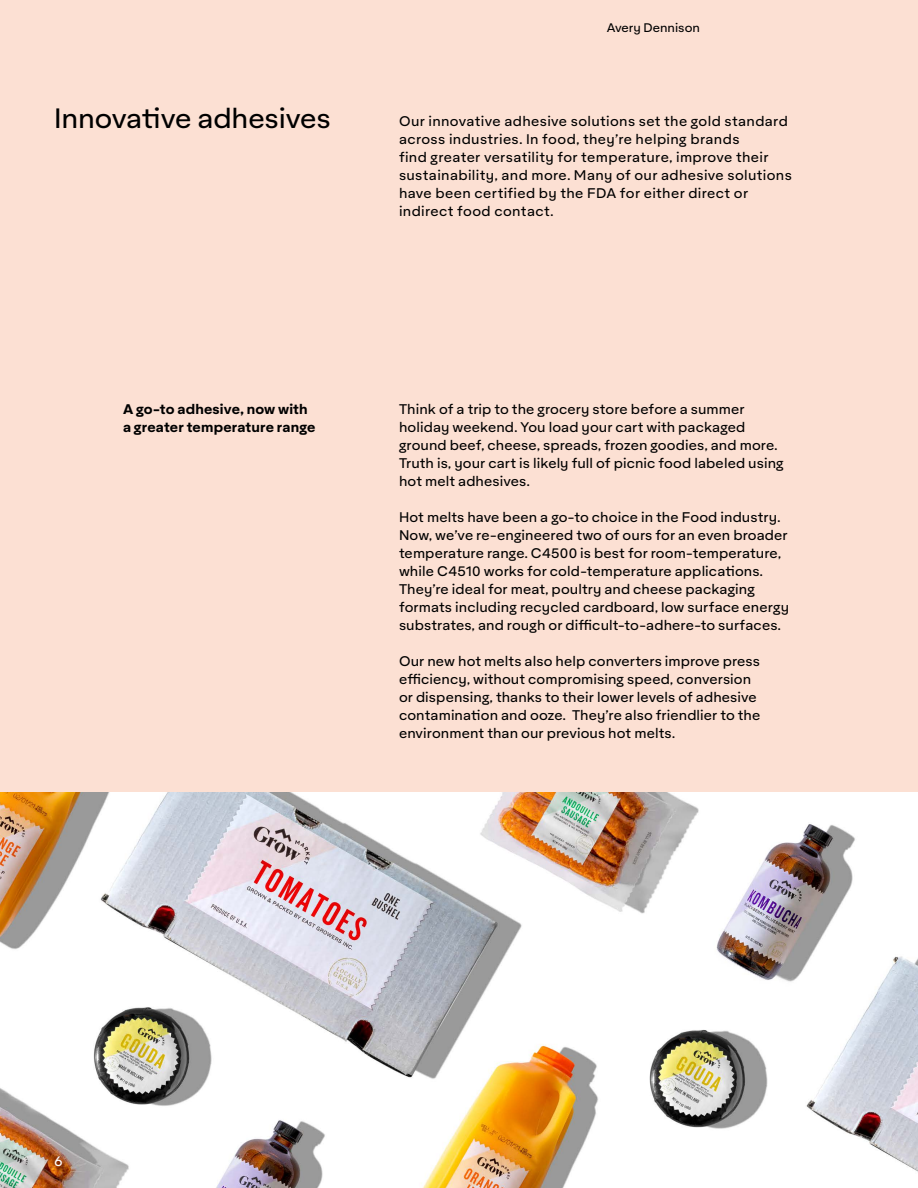
<style>
.page{position:relative;width:918px;height:1188px;background:#fce0d3}
.page>*{position:absolute;margin:0;border:0;box-sizing:border-box;transform-origin:0 0}
.t1{font:27px "Aktifo A";letter-spacing:-.005em;color:#000}
.t2{font:13.5px/18px "Aktifo A";letter-spacing:.01em;color:#000}
.t3{font:13.5px/18px "Aktifo A";letter-spacing:.03em;color:#000}
.t4{font:700 13.5px/18px "Aktifo A";letter-spacing:.01em;color:#000}
.t5{font:13.5px "Aktifo A";color:#fff}
.t6{font:12px "Aktifo A";color:#000}
</style>
<div class="page">
<img style="left:0;top:792px;width:918px;height:396px">
<h1 class="t1" style="left:54px;top:102px;width:278px">Innovative adhesives</h1>
<p class="t6" style="left:607px;top:20px;width:95px">Avery Dennison</p>
<p class="t3" style="left:399px;top:112px;width:394px">Our innovative adhesive solutions set the gold standard across industries. In food, they’re helping brands<br>find greater versatility for temperature, improve their sustainability, and more. Many of our adhesive solutions have been certified by the FDA for either direct or indirect food contact.</p>
<p class="t4" style="left:123px;top:400px;width:194px">A go-to adhesive, now with a greater temperature range</p>
<p class="t2" style="left:399px;top:400px;width:386px">Think of a trip to the grocery store before a summer holiday weekend. You load your cart with packaged ground beef, cheese, spreads, frozen goodies, and more.<br>Truth is, your cart is likely full of picnic food labeled using hot melt adhesives.</p>
<p class="t2" style="left:399px;top:508px;width:392px">Hot melts have been a go-to choice in the Food industry.<br>Now, we’ve re-engineered two of ours for an even broader temperature range. C4500 is best for room-temperature, while C4510 works for cold-temperature applications.<br>They’re ideal for meat, poultry and cheese packaging formats including recycled cardboard, low surface energy substrates, and rough or difficult-to-adhere-to surfaces.</p>
<p class="t2" style="left:399px;top:652px;width:363px">Our new hot melts also help converters improve press efficiency, without compromising speed, conversion or dispensing, thanks to their lower levels of adhesive contamination and ooze. They’re also friendlier to the environment than our previous hot melts.</p>
<p class="t5" style="left:54px;top:1153px;width:10px">6</p>
</div>
